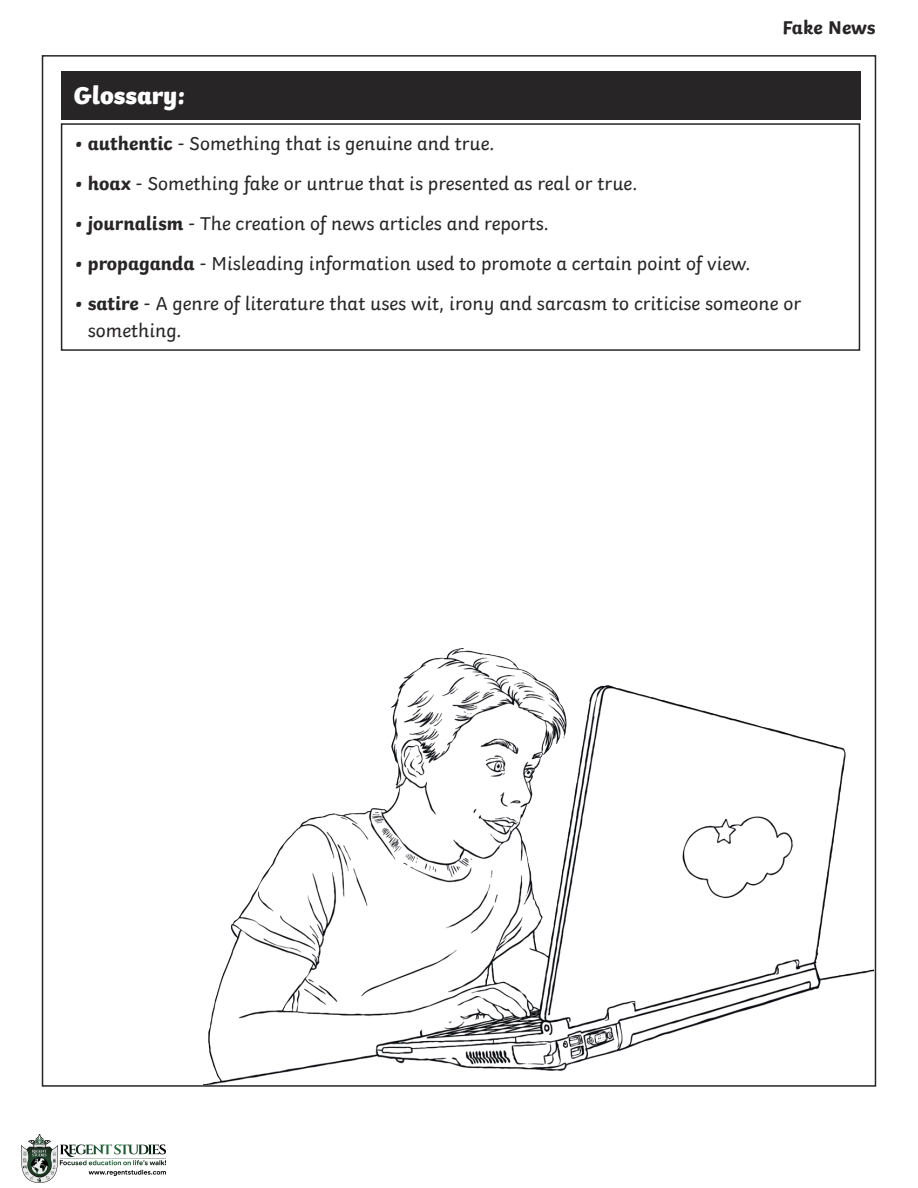
<style>
.page{position:relative;width:918px;height:1188px;background:#fff}
.page>*{position:absolute;margin:0;border:0;box-sizing:border-box;transform-origin:0 0}
.Heading_2{font:800 25.5px "Twinkl";color:#fff}
.t1{font:19.5px/27px "Twinkl";color:#282526}
.Margin_Heading{font:700 19.5px "Twinkl";letter-spacing:-.005em;color:#282526}
.s1{font-weight:700}
</style>
<div class="page">
<div style="left:61px;top:123px;width:799px;height:228px;border:2px solid #282526"></div>
<div style="left:61px;top:72px;width:799px;height:48px;background:#282526"></div>
<img style="left:206px;top:648px;width:668px;height:436px">
<img style="left:22px;top:1134px;width:143px;height:49px">
<p class="Heading_2" style="left:74px;top:74px;width:113px">Glossary:</p>
<p class="Margin_Heading" style="left:783px;top:11px;width:94px">Fake News</p>
<p class="t1" style="left:75px;top:129px;width:421px"><span class="s1">• authentic</span> - Something that is genuine and true.</p>
<p class="t1" style="left:75px;top:168px;width:564px"><span class="s1">• hoax</span> - Something fake or untrue that is presented as real or true.</p>
<p class="t1" style="left:75px;top:208px;width:475px"><span class="s1">• journalism</span> - The creation of news articles and reports.</p>
<p class="t1" style="left:75px;top:248px;width:677px"><span class="s1">• propaganda</span> - Misleading information used to promote a certain point of view.</p>
<p class="t1" style="left:88px;top:288px;width:715px;text-indent:-13px"><span class="s1">• satire</span> - A genre of literature that uses wit, irony and sarcasm to criticise someone or something.</p>
</div>
